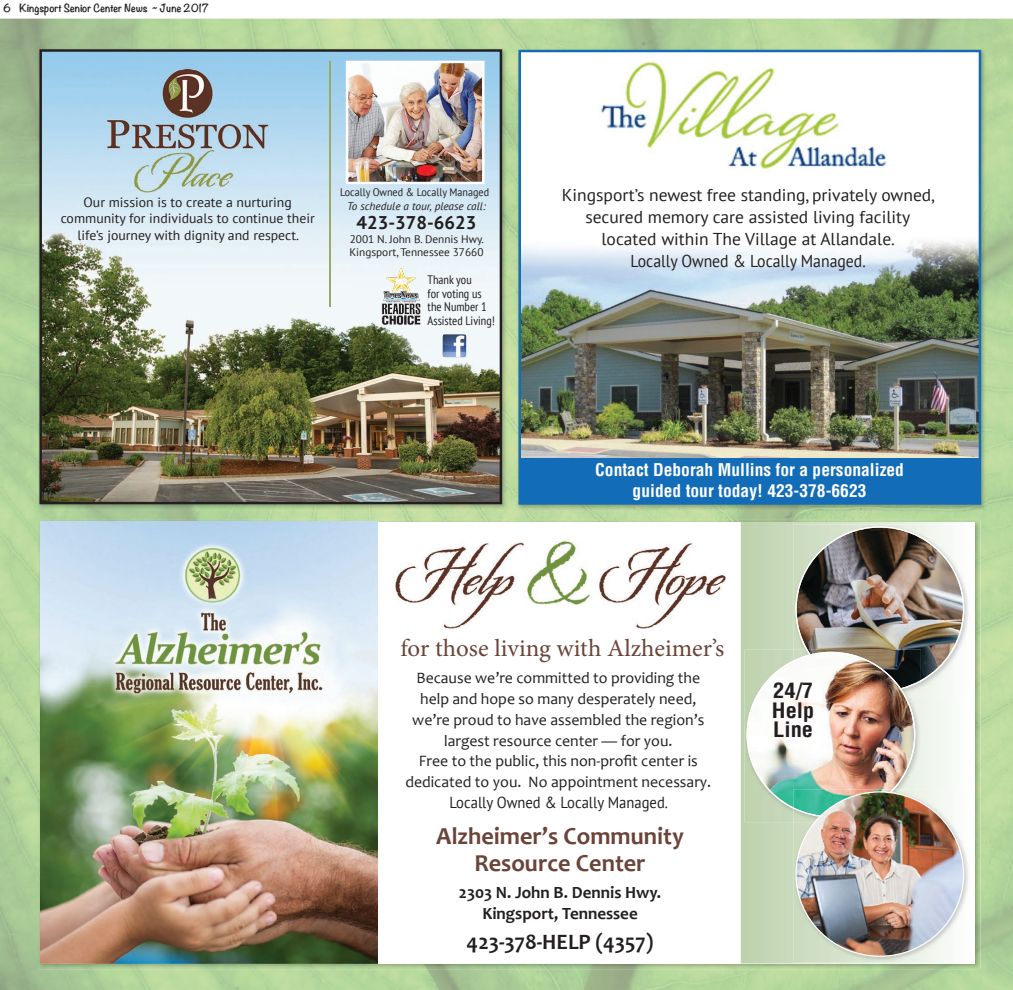
<style>
.page{position:relative;width:1013px;height:990px;background:#fff}
.page>*{position:absolute;margin:0;border:0;box-sizing:border-box;transform-origin:0 0}
.t1{font:700 24.5px/27px "Candara";color:#6a4439;text-align:center}
.t2{font:24.5px "Minion Pro";color:#6a4439}
.t3{font:700 22.12px "Candara";color:#231f20}
.t4{font:700 condensed 20.75px/19.6px "Helvetica";color:#231f20;text-align:justify;scale:1.08 1}
.t5{font:700 18.38px "PT Sans";color:#231f20}
.t6{font:17.12px/22.1px "PT Sans";color:#231f20;text-align:center}
.t7{font:700 condensed 17.12px/20.6px "Helvetica";color:#fff;text-align:center}
.t8{font:700 17.12px/20.6px "Candara";color:#231f20;text-align:center}
.t9{font:16px/20.9px "Candara";color:#231f20;text-align:center}
.t10{font:16px "PT Sans";color:#231f20;scale:.92 1}
.t11{font:13.5px/16.2px "PT Sans";color:#231f20;text-align:center}
.t12{font:condensed 12.25px/13.5px "PT Sans";color:#231f20}
.t13{font:11px/13.2px "PT Sans";color:#231f20}
.t14{font:italic 11px "PT Sans";color:#231f20}
.t15{font:11px "PT Sans";color:#231f20;scale:.92 1}
.t16{font:700 10px "Noteworthy";color:#231f20}
</style>
<div class="page">
<img style="left:969px;top:19px;width:43px;height:971px">
<img style="left:0;top:19px;width:969px;height:41px">
<img style="left:0;top:484px;width:969px;height:41px">
<img style="left:508px;top:60px;width:8px;height:424px">
<img style="left:0;top:525px;width:38px;height:424px">
<img style="left:936px;top:520px;width:44px;height:449px">
<img style="left:38px;top:520px;width:898px;height:40px">
<img style="left:38px;top:560px;width:2px;height:369px">
<div style="left:40px;top:522px;width:934px;height:442px;background:#fff"></div>
<svg style="left:740px;top:522px;width:208px;height:442px;background:#cbdbbf"></svg>
<img style="left:516px;top:48px;width:471px;height:462px">
<img style="left:518px;top:50px;width:463px;height:455px">
<img style="left:37px;top:47px;width:471px;height:463px">
<img style="left:39px;top:49px;width:463px;height:455px">
<svg style="left:381px;top:266px;width:40px;height:59px"></svg>
<img style="left:591px;top:57px;width:317px;height:133px">
<img style="left:793px;top:524px;width:175px;height:114px">
<img style="left:793px;top:849px;width:175px;height:113px">
<img style="left:746px;top:526px;width:218px;height:431px">
<img style="left:346px;top:61px;width:138px;height:123px">
<hr style="left:329px;top:61px;width:1px;height:246px;background:#9aa86a">
<img style="left:442px;top:334px;width:24px;height:23px">
<div style="left:520px;top:458px;width:459px;height:45px;background:#126cb7"></div>
<img style="left:40px;top:522px;width:338px;height:442px">
<img style="left:395px;top:541px;width:331px;height:88px">
<p class="t16" style="left:4px;top:0;width:207px">6 Kingsport Senior Center News ~ June 2017</p>
<p class="t11" style="left:61px;top:194px;width:255px">Our mission is to create a nurturing community for individuals to continue their life’s journey with dignity and respect.</p>
<p class="t15" style="left:340px;top:185px;width:163px">Locally Owned &amp; Locally Managed</p>
<p class="t14" style="left:347px;top:199px;width:140px">To schedule a tour, please call:</p>
<p class="t5" style="left:356px;top:211px;width:121px">423-378-6623</p>
<p class="t13" style="left:349px;top:232px;width:136px">2001 N. John B. Dennis Hwy.<br>Kingsport, Tennessee 37660</p>
<p class="t12" style="left:427px;top:273px;width:69px">Thank you<br>for voting us the Number 1<br>Assisted Living!</p>
<p class="t6" style="left:562px;top:183px;width:374px">Kingsport’s newest free standing, privately owned, secured memory care assisted living facility located within The Village at Allandale.<br>Locally Owned &amp; Locally Managed.</p>
<p class="t7" style="left:595px;top:460px;width:310px">Contact Deborah Mullins for a personalized guided tour today! 423-378-6623</p>
<h1 class="t2" style="left:400px;top:632px;width:325px">for those living with Alzheimer’s</h1>
<p class="t9" style="left:405px;top:667px;width:307px">Because we’re committed to providing the help and hope so many desperately need, we’re proud to have assembled the region’s largest resource center — for you.<br>Free to the public, this non-profit center is dedicated to you. No appointment necessary.</p>
<p class="t10" style="left:449px;top:792px;width:239px">Locally Owned &amp; Locally Managed.</p>
<h1 class="t1" style="left:436px;top:822px;width:249px">Alzheimer’s Community<br>Resource Center</h1>
<p class="t8" style="left:459px;top:882px;width:204px">2303 N. John B. Dennis Hwy.<br>Kingsport, Tennessee</p>
<h2 class="t3" style="left:466px;top:927px;width:188px">423-378-HELP (4357)</h2>
<p class="t4" style="left:772px;top:680px;width:41px">24/7<br>Help Line</p>
</div>
